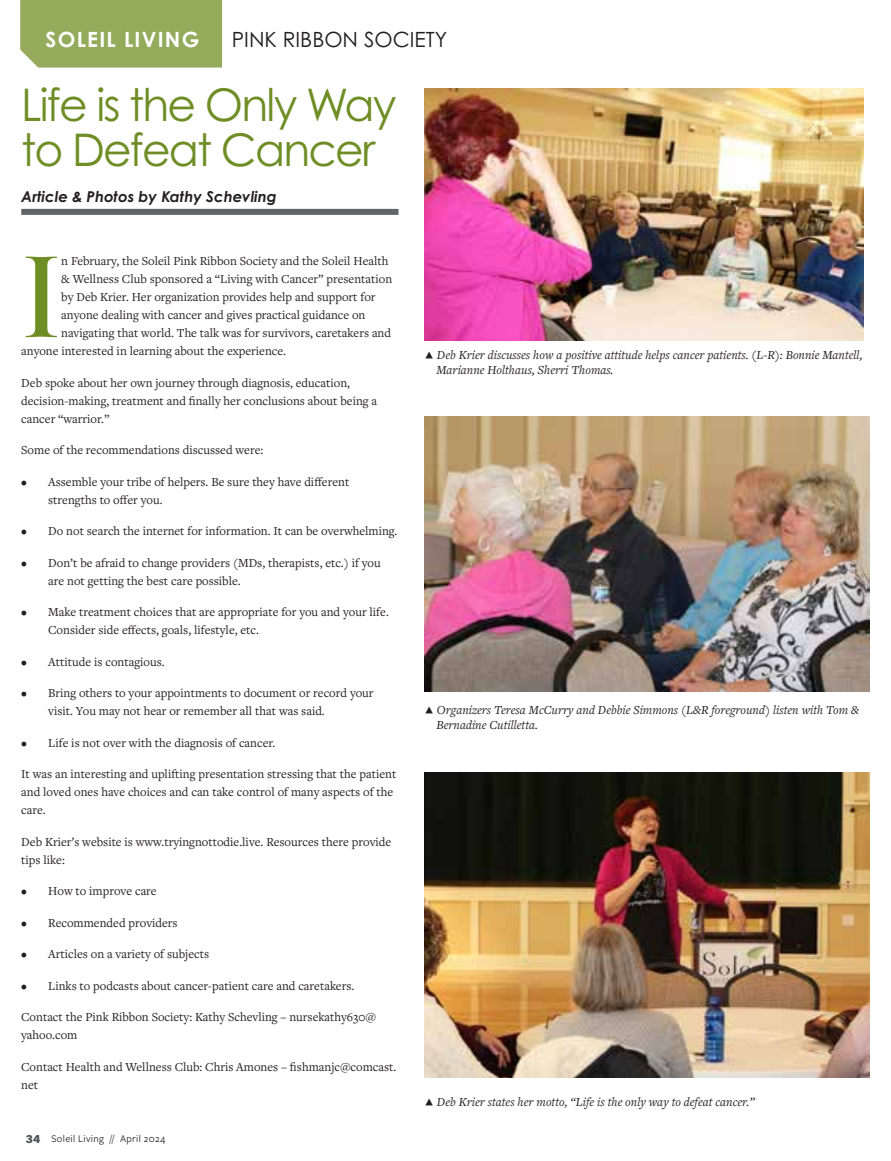
<style>
.page{position:relative;width:891px;height:1161px;background:#fff}
.page>*{position:absolute;margin:0;border:0;box-sizing:border-box;transform-origin:0 0}
.BODY-SLC{font:120.3px "Baskerville Display PT";color:#6e8d24}
.BODY-SLC-2{font:45px/45px "Century Gothic Pro";letter-spacing:-.04em;color:#6e8d24}
.BODY-SLC-3{font:21px "Century Gothic Pro";color:#231f20}
.t1{font:700 21px "Century Gothic Pro";letter-spacing:.06em;color:#fff}
.BYLINE-SLC{font:italic 700 15px "Century Gothic Pro";color:#231f20}
.BODY-SLC-4{font:12.75px/18px "Freight Text Pro";color:#231f20}
.CAPTION-SLC{font:italic 12.75px/15px "Freight Text Pro";color:#231f20}
.t2{font:10.5px "Freight Sans Pro";letter-spacing:.03em;color:#231f20}
.s1{font-family:"Acumin Pro";font-weight:900;font-size:12px;color:#535456}
</style>
<div class="page">
<div style="left:20px;top:0;width:202px;height:68px;background:#94ab5c"></div>
<div style="left:21px;top:209px;width:378px;height:6px;background:#636466"></div>
<img style="left:424px;top:88px;width:440px;height:253px">
<img style="left:424px;top:416px;width:446px;height:276px">
<img style="left:424px;top:773px;width:446px;height:304px">
<h3 class="t1" style="left:46px;top:26px;width:155px">SOLEIL LIVING</h3>
<p class="BODY-SLC-3" style="left:232px;top:27px;width:217px">PINK RIBBON SOCIETY</p>
<p class="BODY-SLC-2" style="left:21px;top:82px;width:377px">Life is the Only Way to Defeat Cancer</p>
<p class="BYLINE-SLC" style="left:21px;top:187px;width:257px">Article &amp; Photos by Kathy Schevling</p>
<p class="BODY-SLC" style="left:21px;top:226px;width:42px">I</p>
<p class="BODY-SLC-4" style="left:61px;top:252px;width:329px">n February, the Soleil Pink Ribbon Society and the Soleil Health</p>
<p class="BODY-SLC-4" style="left:61px;top:270px;width:332px">&amp; Wellness Club sponsored a “Living with Cancer” presentation</p>
<p class="BODY-SLC-4" style="left:61px;top:288px;width:316px">by Deb Krier. Her organization provides help and support for</p>
<p class="BODY-SLC-4" style="left:61px;top:306px;width:306px">anyone dealing with cancer and gives practical guidance on</p>
<p class="BODY-SLC-4" style="left:61px;top:324px;width:331px">navigating that world. The talk was for survivors, caretakers and</p>
<p class="BODY-SLC-4" style="left:21px;top:342px;width:266px">anyone interested in learning about the experience.</p>
<p class="BODY-SLC-4" style="left:21px;top:373px;width:357px">Deb spoke about her own journey through diagnosis, education, decision-making, treatment and finally her conclusions about being a cancer “warrior.”</p>
<p class="BODY-SLC-4" style="left:21px;top:441px;width:244px">Some of the recommendations discussed were:</p>
<p class="BODY-SLC-4" style="left:48px;top:472px;width:303px;text-indent:-27px">• Assemble your tribe of helpers. Be sure they have different strengths to offer you.</p>
<p class="BODY-SLC-4" style="left:21px;top:522px;width:378px">• Do not search the internet for information. It can be overwhelming.</p>
<p class="BODY-SLC-4" style="left:48px;top:553px;width:334px;text-indent:-27px">• Don’t be afraid to change providers (MDs, therapists, etc.) if you are not getting the best care possible.</p>
<p class="BODY-SLC-4" style="left:48px;top:603px;width:342px;text-indent:-27px">• Make treatment choices that are appropriate for you and your life.<br>Consider side effects, goals, lifestyle, etc.</p>
<p class="BODY-SLC-4" style="left:21px;top:652px;width:145px">• Attitude is contagious.</p>
<p class="BODY-SLC-4" style="left:48px;top:684px;width:327px;text-indent:-27px">• Bring others to your appointments to document or record your visit. You may not hear or remember all that was said.</p>
<p class="BODY-SLC-4" style="left:21px;top:733px;width:256px">• Life is not over with the diagnosis of cancer.</p>
<p class="BODY-SLC-4" style="left:21px;top:765px;width:377px">It was an interesting and uplifting presentation stressing that the patient and loved ones have choices and can take control of many aspects of the care.</p>
<p class="BODY-SLC-4" style="left:21px;top:832px;width:372px">Deb Krier’s website is www.tryingnottodie.live. Resources there provide tips like:</p>
<p class="BODY-SLC-4" style="left:21px;top:882px;width:137px">• How to improve care</p>
<p class="BODY-SLC-4" style="left:21px;top:913px;width:158px">• Recommended providers</p>
<p class="BODY-SLC-4" style="left:21px;top:945px;width:189px">• Articles on a variety of subjects</p>
<p class="BODY-SLC-4" style="left:21px;top:976px;width:335px">• Links to podcasts about cancer-patient care and caretakers.</p>
<p class="BODY-SLC-4" style="left:21px;top:1008px;width:356px">Contact the Pink Ribbon Society: Kathy Schevling – nursekathy630@ yahoo.com</p>
<p class="BODY-SLC-4" style="left:21px;top:1057px;width:377px">Contact Health and Wellness Club: Chris Amones – fishmanjc@comcast. net</p>
<p class="t2" style="left:26px;top:1132px;width:141px"><span class="s1">34</span> Soleil Living // April 2024</p>
<p class="CAPTION-SLC" style="left:436px;top:347px;width:428px;text-indent:-12px">E Deb Krier discusses how a positive attitude helps cancer patients. (L-R): Bonnie Mantell,<br>Marianne Holthaus, Sherri Thomas.</p>
<p class="CAPTION-SLC" style="left:436px;top:702px;width:424px;text-indent:-12px">E Organizers Teresa McCurry and Debbie Simmons (L&amp;R foreground) listen with Tom &amp;<br>Bernadine Cutilletta.</p>
<p class="CAPTION-SLC" style="left:424px;top:1094px;width:332px">E Deb Krier states her motto, “Life is the only way to defeat cancer.”</p>
</div>
